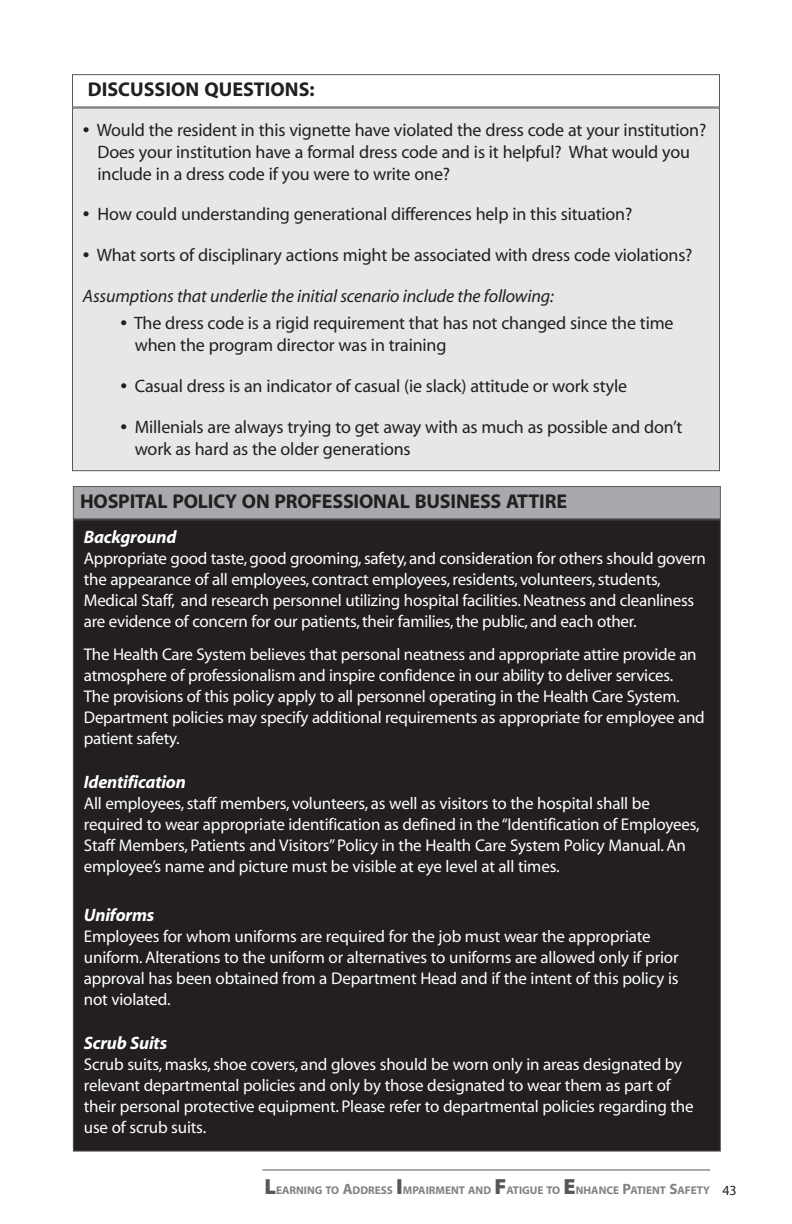
<style>
.page{position:relative;width:792px;height:1224px;background:#fff}
.page>*{position:absolute;margin:0;border:0;box-sizing:border-box;transform-origin:0 0}
.t1{font:20px "Myriad MM.700.600";letter-spacing:-.01em;color:#231f20}
.t2{font:18px/22px "Myriad";letter-spacing:-.01em;color:#231f20}
.t3{font:italic 18px "Myriad";letter-spacing:-.01em;color:#231f20}
.t4{font:italic 700 18px "Myriad";letter-spacing:-.01em;color:#fff}
.t5{font:17px/21px "Myriad";letter-spacing:-.015em;color:#fff}
.t6{font:14px "Myriad";color:#231f20}
.t7{font:11.2px "Myriad MM.700.600";color:#808285}
.s1{font-size:24px}
.s2{font-family:"Myriad MM.830.300";font-size:22px;color:#57585a}
.s3{font-size:15px}
</style>
<div class="page">
<hr style="left:262px;top:1170px;width:448px;height:1px;background:#57585a">
<div style="left:72px;top:74px;width:648px;height:33px;border:1px solid #57585a"></div>
<div style="left:72px;top:108px;width:648px;height:363px;background:#e6e7e9"></div>
<div style="left:73px;top:486px;width:647px;height:33px;background:#a8a9ad"></div>
<div style="left:73px;top:486px;width:648px;height:33px;border:1px solid #57585a"></div>
<div style="left:73px;top:520px;width:647px;height:631px;background:#231f20"></div>
<p class="t1" style="left:88px;top:82px;width:228px">DISCUSSION QUESTIONS:</p>
<p class="t2" style="left:97px;top:120px;width:610px;text-indent:-15px"><span class="s1">•</span> Would the resident in this vignette have violated the dress code at your institution?<br>Does your institution have a formal dress code and is it helpful? What would you include in a dress code if you were to write one?</p>
<p class="t2" style="left:83px;top:205px;width:551px"><span class="s1">•</span> How could understanding generational differences help in this situation?</p>
<p class="t2" style="left:83px;top:245px;width:611px"><span class="s1">•</span> What sorts of disciplinary actions might be associated with dress code violations?</p>
<p class="t3" style="left:83px;top:289px;width:472px">Assumptions that underlie the initial scenario include the following:</p>
<p class="t2" style="left:135px;top:314px;width:540px;text-indent:-14px"><span class="s1">•</span> The dress code is a rigid requirement that has not changed since the time when the program director was in training</p>
<p class="t2" style="left:120px;top:377px;width:508px"><span class="s1">•</span> Casual dress is an indicator of casual (ie slack) attitude or work style</p>
<p class="t2" style="left:135px;top:417px;width:549px;text-indent:-14px"><span class="s1">•</span> Millenials are always trying to get away with as much as possible and don’t work as hard as the older generations</p>
<p class="t1" style="left:80px;top:494px;width:488px">HOSPITAL POLICY ON PROFESSIONAL BUSINESS ATTIRE</p>
<p class="t4" style="left:84px;top:530px;width:94px">Background</p>
<p class="t5" style="left:84px;top:549px;width:624px">Appropriate good taste, good grooming, safety, and consideration for others should govern the appearance of all employees, contract employees, residents, volunteers, students, Medical Staff, and research personnel utilizing hospital facilities. Neatness and cleanliness are evidence of concern for our patients, their families, the public, and each other.</p>
<p class="t5" style="left:84px;top:645px;width:623px">The Health Care System believes that personal neatness and appropriate attire provide an atmosphere of professionalism and inspire confidence in our ability to deliver services.<br>The provisions of this policy apply to all personnel operating in the Health Care System.<br>Department policies may specify additional requirements as appropriate for employee and patient safety.</p>
<p class="t4" style="left:84px;top:775px;width:104px">Identification</p>
<p class="t5" style="left:84px;top:794px;width:617px">All employees, staff members, volunteers, as well as visitors to the hospital shall be required to wear appropriate identification as defined in the “Identification of Employees, Staff Members, Patients and Visitors” Policy in the Health Care System Policy Manual. An employee’s name and picture must be visible at eye level at all times.</p>
<p class="t4" style="left:84px;top:908px;width:72px">Uniforms</p>
<p class="t5" style="left:84px;top:927px;width:596px">Employees for whom uniforms are required for the job must wear the appropriate uniform. Alterations to the uniform or alternatives to uniforms are allowed only if prior approval has been obtained from a Department Head and if the intent of this policy is not violated.</p>
<p class="t4" style="left:84px;top:1036px;width:85px">Scrub Suits</p>
<p class="t5" style="left:84px;top:1055px;width:611px">Scrub suits, masks, shoe covers, and gloves should be worn only in areas designated by relevant departmental policies and only by those designated to wear them as part of their personal protective equipment. Please refer to departmental policies regarding the use of scrub suits.</p>
<p class="t7" style="left:265px;top:1186px;width:447px"><span class="s2">L</span>EARNING TO <span class="s3">A</span>DDRESS <span class="s2">I</span>MPAIRMENT AND <span class="s2">F</span>ATIGUE TO <span class="s2">E</span>NHANCE <span class="s3">P</span>ATIENT <span class="s3">S</span>AFETY</p>
<p class="t6" style="left:722px;top:1185px;width:16px">43</p>
</div>
